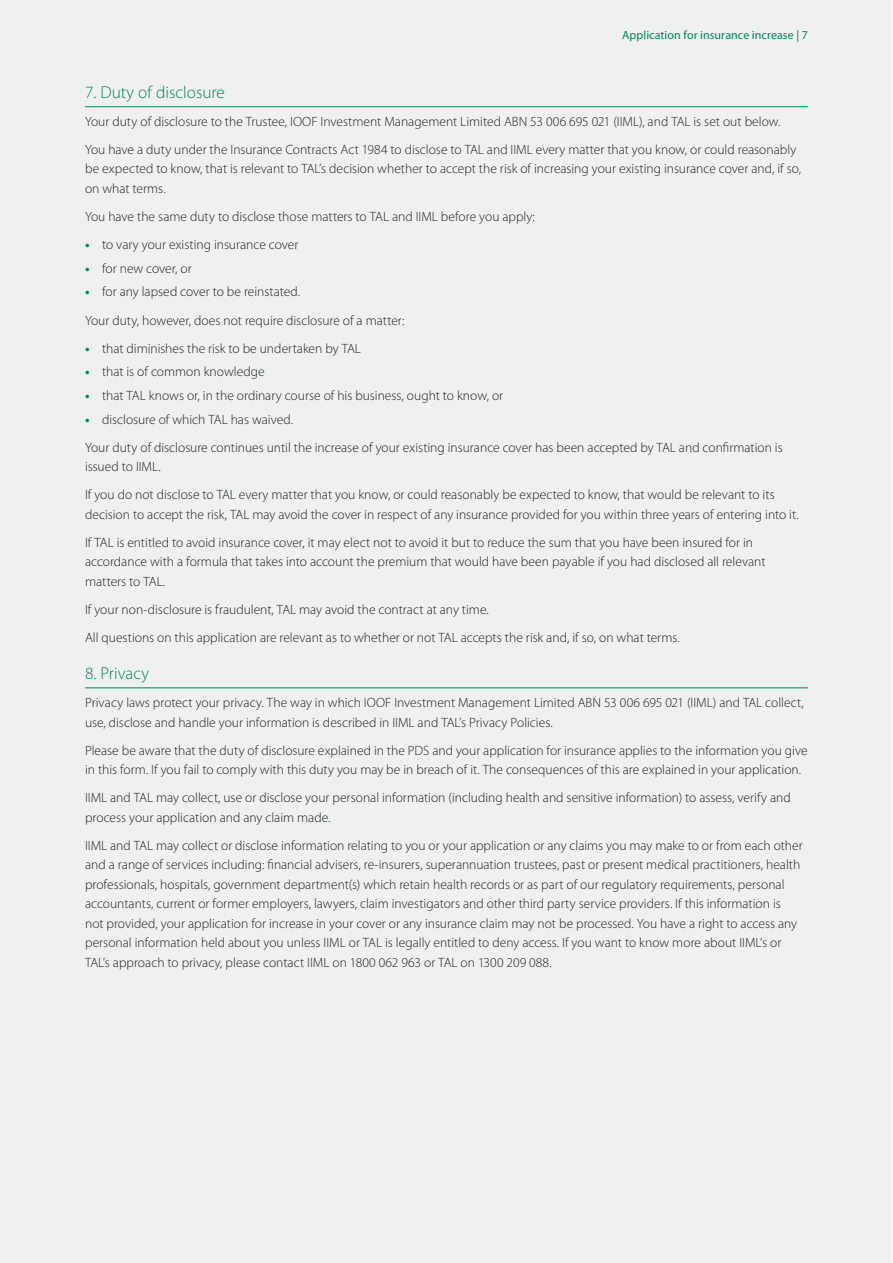
<style>
.page{position:relative;width:893px;height:1263px;background:#fff}
.page>*{position:absolute;margin:0;border:0;box-sizing:border-box;transform-origin:0 0}
.t1{font:300 17.25px "Myriad Pro";color:#008751}
.t2{font:300 13.5px/19.5px "Myriad Pro";color:#231f20}
.t3{font:12px "Myriad Pro";letter-spacing:.005em;color:#008751}
.s1{font-weight:700;color:#008751}
</style>
<div class="page">
<div style="left:0;top:0;width:892px;height:1263px;background:#eff0f0"></div>
<hr style="left:85px;top:106px;width:723px;height:1px;background:#008751">
<hr style="left:85px;top:688px;width:723px;height:1px;background:#008751">
<p class="t3" style="left:622px;top:27px;width:187px">Application for insurance increase | 7</p>
<p class="t1" style="left:85px;top:82px;width:141px">7. Duty of disclosure</p>
<p class="t2" style="left:85px;top:107px;width:713px;line-height:28px">Your duty of disclosure to the Trustee, IOOF Investment Management Limited ABN 53 006 695 021 (IIML), and TAL is set out below.<br>You have a duty under the Insurance Contracts Act 1984 to disclose to TAL and IIML every matter that you know, or could reasonably</p>
<p class="t2" style="left:85px;top:159px;width:718px">be expected to know, that is relevant to TAL’s decision whether to accept the risk of increasing your existing insurance cover and, if so, on what terms.</p>
<p class="t2" style="left:85px;top:207px;width:451px">You have the same duty to disclose those matters to TAL and IIML before you apply:</p>
<p class="t2" style="left:85px;top:235px;width:215px"><span class="s1">•</span> to vary your existing insurance cover</p>
<p class="t2" style="left:85px;top:258px;width:108px"><span class="s1">•</span> for new cover, or</p>
<p class="t2" style="left:85px;top:278px;width:321px;line-height:28px"><span class="s1">•</span> for any lapsed cover to be reinstated.<br>Your duty, however, does not require disclosure of a matter:</p>
<p class="t2" style="left:85px;top:338px;width:277px"><span class="s1">•</span> that diminishes the risk to be undertaken by TAL</p>
<p class="t2" style="left:85px;top:362px;width:181px"><span class="s1">•</span> that is of common knowledge</p>
<p class="t2" style="left:85px;top:386px;width:420px"><span class="s1">•</span> that TAL knows or, in the ordinary course of his business, ought to know, or</p>
<p class="t2" style="left:85px;top:405px;width:699px;line-height:28px"><span class="s1">•</span> disclosure of which TAL has waived.<br>Your duty of disclosure continues until the increase of your existing insurance cover has been accepted by TAL and confirmation is</p>
<p class="t2" style="left:85px;top:453px;width:691px;line-height:28px">issued to IIML.<br>If you do not disclose to TAL every matter that you know, or could reasonably be expected to know, that would be relevant to its</p>
<p class="t2" style="left:85px;top:500px;width:715px;line-height:28px">decision to accept the risk, TAL may avoid the cover in respect of any insurance provided for you within three years of entering into it.<br>If TAL is entitled to avoid insurance cover, it may elect not to avoid it but to reduce the sum that you have been insured for in</p>
<p class="t2" style="left:85px;top:552px;width:682px">accordance with a formula that takes into account the premium that would have been payable if you had disclosed all relevant matters to TAL.</p>
<p class="t2" style="left:85px;top:595px;width:596px;line-height:28px">If your non-disclosure is fraudulent, TAL may avoid the contract at any time.<br>All questions on this application are relevant as to whether or not TAL accepts the risk and, if so, on what terms.</p>
<p class="t1" style="left:85px;top:663px;width:65px">8. Privacy</p>
<p class="t2" style="left:85px;top:693px;width:720px">Privacy laws protect your privacy. The way in which IOOF Investment Management Limited ABN 53 006 695 021 (IIML) and TAL collect, use, disclose and handle your information is described in IIML and TAL’s Privacy Policies.</p>
<p class="t2" style="left:85px;top:740px;width:724px">Please be aware that the duty of disclosure explained in the PDS and your application for insurance applies to the information you give in this form. If you fail to comply with this duty you may be in breach of it. The consequences of this are explained in your application.</p>
<p class="t2" style="left:85px;top:788px;width:707px">IIML and TAL may collect, use or disclose your personal information (including health and sensitive information) to assess, verify and process your application and any claim made.</p>
<p class="t2" style="left:85px;top:835px;width:719px">IIML and TAL may collect or disclose information relating to you or your application or any claims you may make to or from each other and a range of services including: financial advisers, re-insurers, superannuation trustees, past or present medical practitioners, health professionals, hospitals, government department(s) which retain health records or as part of our regulatory requirements, personal accountants, current or former employers, lawyers, claim investigators and other third party service providers. If this information is<br>not provided, your application for increase in your cover or any insurance claim may not be processed. You have a right to access any personal information held about you unless IIML or TAL is legally entitled to deny access. If you want to know more about IIML’s or TAL’s approach to privacy, please contact IIML on 1800 062 963 or TAL on 1300 209 088.</p>
</div>
